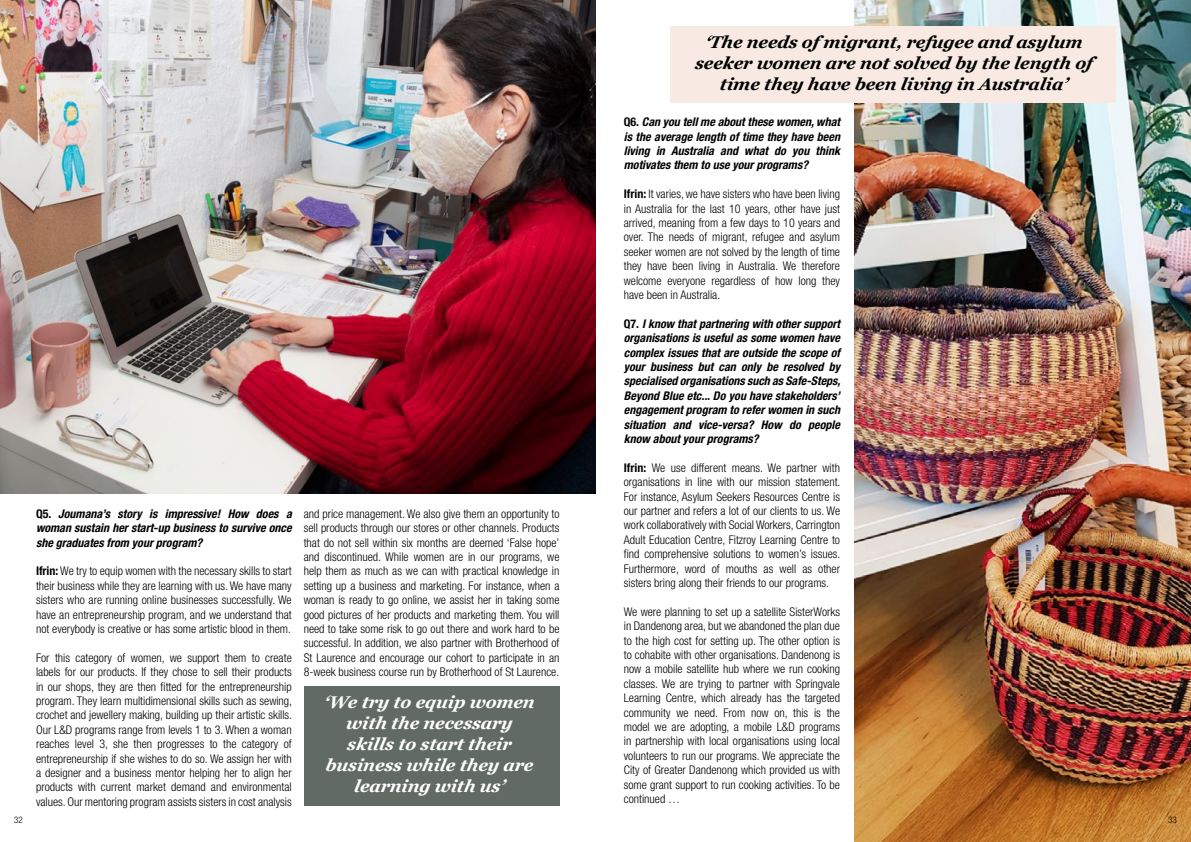
<style>
.page{position:relative;width:1191px;height:842px;background:#fff}
.page>*{position:absolute;margin:0;border:0;box-sizing:border-box;transform-origin:0 0}
.t1{font:italic 700 17px/21px "Georgia";color:#000101;text-align:center}
.t2{font:italic 700 17px/21px "Georgia";color:#fff;text-align:center}
.t3{font:300 condensed 12px/14.4px "Helvetica Neue LT Std";color:#000;text-align:justify}
.t4{font:italic 700 condensed 12px/14.4px "Helvetica Neue LT Std";color:#000;text-align:justify}
.t5{font:300 condensed 9px "Helvetica Neue LT Std";color:#000}
.s1{font-style:normal}
.s2{font-weight:700}
</style>
<div class="page">
<div style="left:304px;top:686px;width:255px;height:120px;background:#616b63"></div>
<img style="left:0;top:0;width:595px;height:493px">
<img style="left:855px;top:0;width:336px;height:842px">
<div style="left:670px;top:26px;width:445px;height:77px;background:#f8eae2"></div>
<p class="t4" style="left:36px;top:506px;width:257px"><span class="s1">Q5.</span> Joumana’s story is impressive! How does a woman sustain her start-up business to survive once she graduates from your program?</p>
<p class="t3" style="left:36px;top:564px;width:257px"><span class="s2">Ifrin:</span> We try to equip women with the necessary skills to start their business while they are learning with us. We have many sisters who are running online businesses successfully. We have an entrepreneurship program, and we understand that not everybody is creative or has some artistic blood in them.</p>
<p class="t3" style="left:36px;top:650px;width:258px">For this category of women, we support them to create labels for our products. If they chose to sell their products in our shops, they are then fitted for the entrepreneurship program. They learn multidimensional skills such as sewing, crochet and jewellery making, building up their artistic skills.<br>Our L&amp;D programs range from levels 1 to 3. When a woman reaches level 3, she then progresses to the category of entrepreneurship if she wishes to do so. We assign her with a designer and a business mentor helping her to align her products with current market demand and environmental values. Our mentoring program assists sisters in cost analysis</p>
<p class="t3" style="left:304px;top:506px;width:257px">and price management. We also give them an opportunity to sell products through our stores or other channels. Products that do not sell within six months are deemed ‘False hope’ and discontinued. While women are in our programs, we help them as much as we can with practical knowledge in setting up a business and marketing. For instance, when a woman is ready to go online, we assist her in taking some good pictures of her products and marketing them. You will need to take some risk to go out there and work hard to be successful. In addition, we also partner with Brotherhood of St Laurence and encourage our cohort to participate in an 8-week business course run by Brotherhood of St Laurence.</p>
<h1 class="t2" style="left:323px;top:691px;width:216px">‘We try to equip women with the necessary skills to starttheir business while they are learning with us’</h1>
<h1 class="t1" style="left:694px;top:31px;width:409px">‘The needs ofmigrant,refugee and asylum seeker women are notsolved by the length of time they have been living in Australia’</h1>
<p class="t4" style="left:624px;top:115px;width:218px"><span class="s1">Q6.</span> Can you tell me about these women, what is the average length of time they have been living in Australia and what do you think motivates them to use your programs?</p>
<p class="t3" style="left:624px;top:187px;width:218px"><span class="s2">Ifrin:</span> It varies, we have sisters who have been living in Australia for the last 10 years, other have just arrived, meaning from a few days to 10 years and over. The needs of migrant, refugee and asylum seeker women are not solved by the length of time they have been living in Australia. We therefore welcome everyone regardless of how long they have been in Australia.</p>
<p class="t4" style="left:624px;top:316px;width:218px"><span class="s1">Q7.</span> I know that partnering with other support organisations is useful as some women have complex issues that are outside the scope of your business but can only be resolved by specialised organisations such as Safe-Steps, Beyond Blue etc... Do you have stakeholders’ engagement program to refer women in such situation and vice-versa? How do people know about your programs?</p>
<p class="t3" style="left:624px;top:460px;width:218px"><span class="s2">Ifrin:</span> We use different means. We partner with organisations in line with our mission statement.<br>For instance, Asylum Seekers Resources Centre is our partner and refers a lot of our clients to us. We work collaboratively with Social Workers, Carrington Adult Education Centre, Fitzroy Learning Centre to find comprehensive solutions to women’s issues.<br>Furthermore, word of mouths as well as other sisters bring along their friends to our programs.</p>
<p class="t3" style="left:624px;top:604px;width:218px">We were planning to set up a satellite SisterWorks in Dandenong area, but we abandoned the plan due to the high cost for setting up. The other option is to cohabite with other organisations. Dandenong is now a mobile satellite hub where we run cooking classes. We are trying to partner with Springvale Learning Centre, which already has the targeted community we need. From now on, this is the model we are adopting, a mobile L&amp;D programs in partnership with local organisations using local volunteers to run our programs. We appreciate the City of Greater Dandenong which provided us with some grant support to run cooking activities. To be continued …</p>
<p class="t5" style="left:14px;top:815px;width:10px">32</p>
<p class="t5" style="left:1168px;top:815px;width:10px">33</p>
</div>
